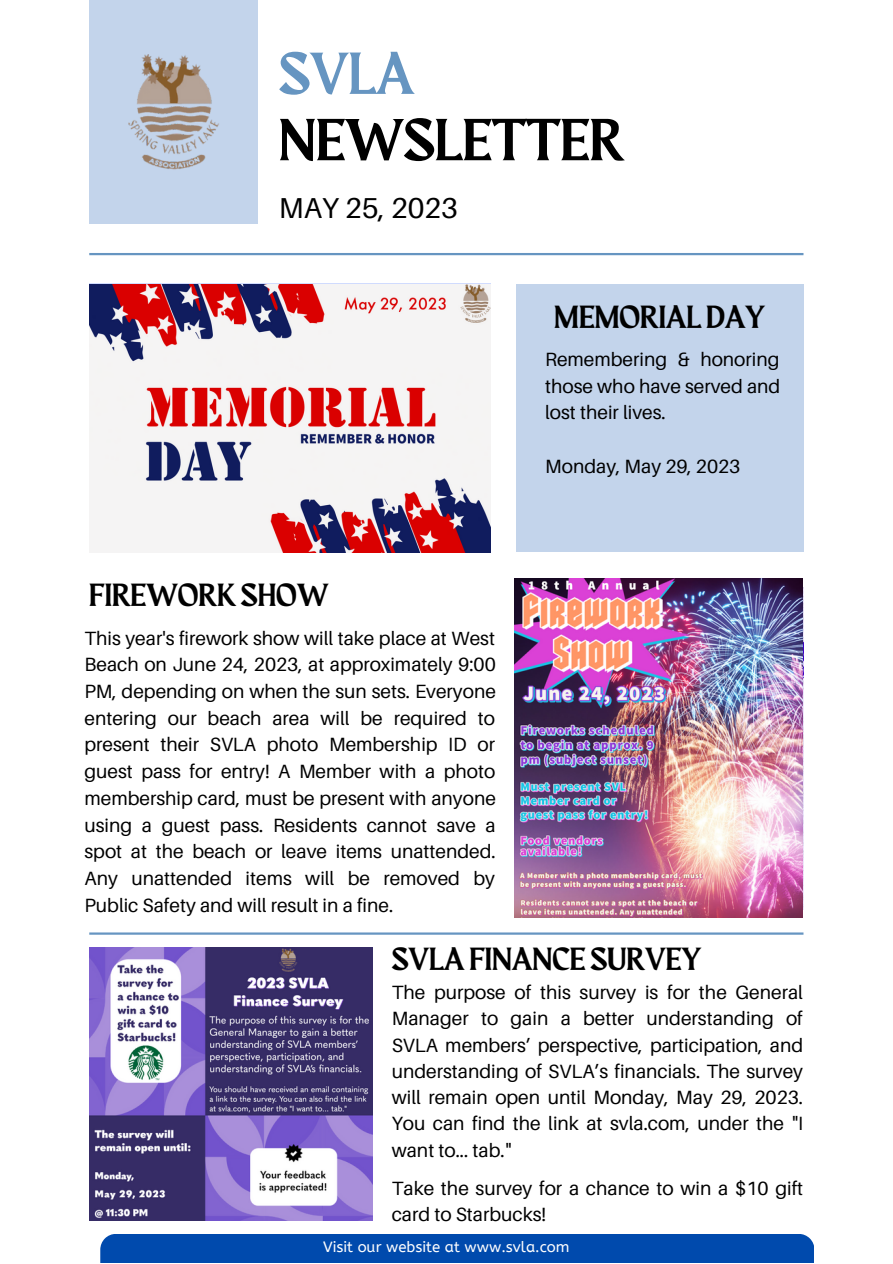
<style>
.page{position:relative;width:893px;height:1264px;background:#fff}
.page>*{position:absolute;margin:0;border:0;box-sizing:border-box;transform-origin:0 0}
.t1{font:59.4px/66.3px "Maragsa Display";color:#000}
.t2{font:31.95px "Maragsa Display";color:#000}
.t3{font:28.8px "Aileron";color:#000}
.t4{font:19.2px/26.7px "Aileron";color:#000;text-align:justify}
.t5{font:15px "A Bee Zee";color:#fff}
.s1{color:#6695c1}
</style>
<div class="page">
<div style="left:89px;top:0;width:168px;height:224px;background:#c3d4eb"></div>
<div style="left:515px;top:284px;width:288px;height:267px;background:#c3d4eb"></div>
<hr style="left:89px;top:253px;width:714px;height:2px;background:#6695c1">
<hr style="left:89px;top:932px;width:714px;height:2px;background:#6695c1">
<img style="left:128px;top:54px;width:91px;height:116px">
<div style="left:100px;top:1233px;width:714px;height:29px;background:#004aad"></div>
<img style="left:89px;top:284px;width:402px;height:268px">
<img style="left:89px;top:947px;width:283px;height:273px">
<img style="left:515px;top:578px;width:287px;height:339px">
<p class="t1" style="left:279px;top:45px;width:347px"><span class="s1">SVLA<br></span>NEWSLETTER</p>
<p class="t3" style="left:279px;top:189px;width:181px">MAY 25, 2023</p>
<p class="t2" style="left:89px;top:580px;width:240px">FIREWORK SHOW</p>
<p class="t4" style="left:84px;top:624px;width:413px">This year's firework show will take place at West Beach on June 24, 2023, at approximately 9:00<br>PM, depending on when the sun sets. Everyone entering our beach area will be required to present their SVLA photo Membership ID or guest pass for entry! A Member with a photo membership card, must be present with anyone using a guest pass. Residents cannot save a spot at the beach or leave items unattended.<br>Any unattended items will be removed by Public Safety and will result in a fine.</p>
<p class="t2" style="left:554px;top:303px;width:212px">MEMORIAL DAY</p>
<p class="t4" style="left:545px;top:345px;width:237px">Remembering &amp; honoring those who have served and lost their lives.</p>
<p class="t4" style="left:545px;top:452px;width:197px">Monday, May 29, 2023</p>
<p class="t2" style="left:392px;top:944px;width:311px">SVLAFINANCE SURVEY</p>
<p class="t4" style="left:392px;top:978px;width:413px;line-height:26.2px">The purpose of this survey is for the General Manager to gain a better understanding of SVLA members’ perspective, participation, and understanding of SVLA’s financials. The survey will remain open until Monday, May 29, 2023.<br>You can find the link at svla.com, under the "I want to... tab."</p>
<p class="t4" style="left:392px;top:1174px;width:413px;line-height:26.2px">Take the survey for a chance to win a $10 gift card to Starbucks!</p>
<p class="t5" style="left:323px;top:1238px;width:248px">Visit our website at www.svla.com</p>
</div>
